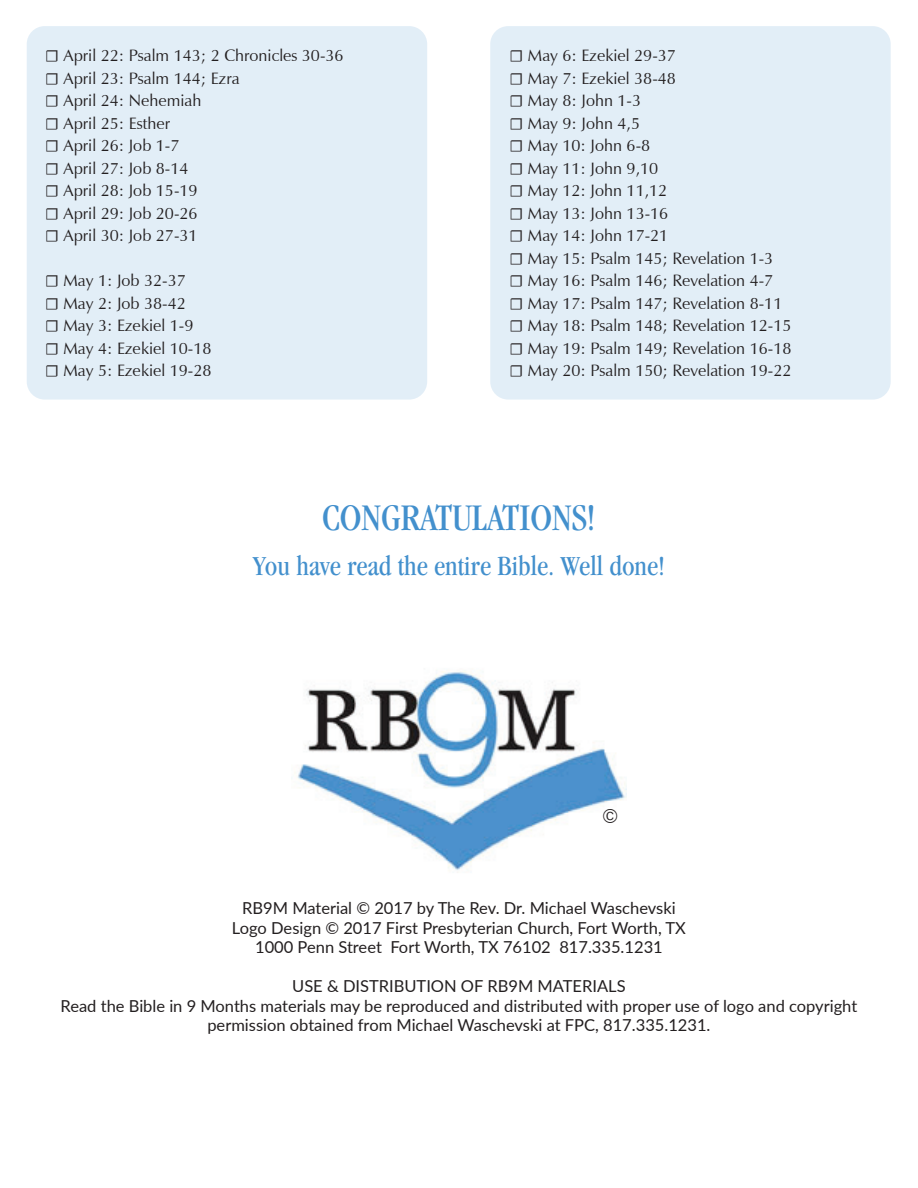
<style>
.page{position:relative;width:918px;height:1188px;background:#fff}
.page>*{position:absolute;margin:0;border:0;box-sizing:border-box;transform-origin:0 0}
.t1{font:condensed 39px "Garamond";color:#4390cd}
.t2{font:condensed 28.5px "Garamond";color:#4390cd}
.t3{font:19.5px "Zapf Humanist 601 BT";color:#231f20}
.t4{font:16.5px/22.5px "Zapf Humanist 601 BT";color:#231f20}
.t5{font:16.5px/19.5px "Lato";color:#231f20;text-align:center}
.s1{font-family:"Minion Pro"}
</style>
<div class="page">
<div style="left:27px;top:26px;width:400px;height:374px;background:#e2eef7;border-radius:18px"></div>
<div style="left:490px;top:26px;width:401px;height:374px;background:#e2eef7;border-radius:18px"></div>
<img style="left:294px;top:671px;width:332px;height:199px">
<p class="t4" style="left:45px;top:44px;width:300px"><span class="s1">☐</span> April 22: Psalm 143; 2 Chronicles 30-36 <span class="s1">☐</span> April 23: Psalm 144; Ezra<br><span class="s1">☐</span> April 24: Nehemiah<br><span class="s1">☐</span> April 25: Esther<br><span class="s1">☐</span> April 26: Job 1-7<br><span class="s1">☐</span> April 27: Job 8-14<br><span class="s1">☐</span> April 28: Job 15-19<br><span class="s1">☐</span> April 29: Job 20-26<br><span class="s1">☐</span> April 30: Job 27-31</p>
<p class="t4" style="left:45px;top:269px;width:168px"><span class="s1">☐</span> May 1: Job 32-37<br><span class="s1">☐</span> May 2: Job 38-42<br><span class="s1">☐</span> May 3: Ezekiel 1-9<br><span class="s1">☐</span> May 4: Ezekiel 10-18 <span class="s1">☐</span> May 5: Ezekiel 19-28</p>
<p class="t4" style="left:509px;top:44px;width:284px"><span class="s1">☐</span> May 6: Ezekiel 29-37<br><span class="s1">☐</span> May 7: Ezekiel 38-48<br><span class="s1">☐</span> May 8: John 1-3<br><span class="s1">☐</span> May 9: John 4,5<br><span class="s1">☐</span> May 10: John 6-8<br><span class="s1">☐</span> May 11: John 9,10<br><span class="s1">☐</span> May 12: John 11,12<br><span class="s1">☐</span> May 13: John 13-16<br><span class="s1">☐</span> May 14: John 17-21<br><span class="s1">☐</span> May 15: Psalm 145; Revelation 1-3<br><span class="s1">☐</span> May 16: Psalm 146; Revelation 4-7<br><span class="s1">☐</span> May 17: Psalm 147; Revelation 8-11 <span class="s1">☐</span> May 18: Psalm 148; Revelation 12-15 <span class="s1">☐</span> May 19: Psalm 149; Revelation 16-18 <span class="s1">☐</span> May 20: Psalm 150; Revelation 19-22</p>
<h1 class="t1" style="left:323px;top:496px;width:274px">CONGRATULATIONS!</h1>
<h2 class="t2" style="left:253px;top:550px;width:413px">You have read the entire Bible. Well done!</h2>
<p class="t3" style="left:602px;top:804px;width:18px">©</p>
<p class="t5" style="left:232px;top:898px;width:455px">RB9M Material © 2017 by The Rev. Dr. Michael Waschevski<br>Logo Design © 2017 First Presbyterian Church, Fort Worth, TX<br>1000 Penn Street Fort Worth, TX 76102 817.335.1231</p>
<p class="t5" style="left:61px;top:976px;width:798px">USE &amp; DISTRIBUTION OF RB9M MATERIALS<br>Read the Bible in 9 Months materials may be reproduced and distributed with proper use of logo and copyright permission obtained from Michael Waschevski at FPC, 817.335.1231.</p>
</div>
